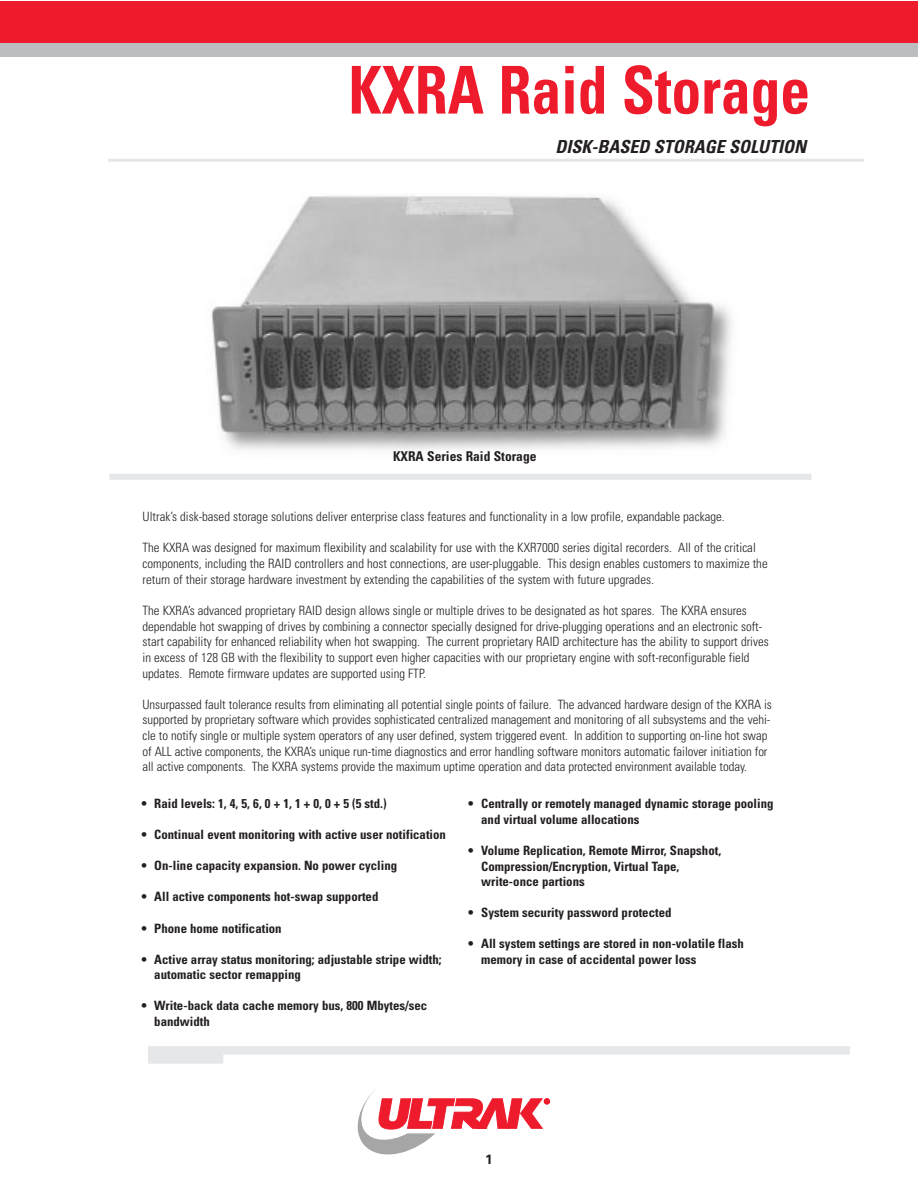
<style>
.page{position:relative;width:918px;height:1188px;background:#fff}
.page>*{position:absolute;margin:0;border:0;box-sizing:border-box;transform-origin:0 0}
.t1{font:700 condensed 66px "Univers";color:#ee1b2c;scale:.9 1}
.t2{font:italic 700 condensed 18px "Univers";color:#231f20}
.t3{font:700 condensed 13.5px "Univers";color:#231f20}
.t4{font:700 13.5px "Univers";color:#231f20}
.t5{font:300 condensed 12.9px/15.6px "Univers";color:#231f20}
.t6{font:700 condensed 12.9px/15.6px "Univers";color:#231f20}
</style>
<div class="page">
<div style="left:0;top:2px;width:918px;height:42px;background:#ee1b2c"></div>
<div style="left:0;top:44px;width:918px;height:13px;background:#bcbdc0"></div>
<svg style="left:357px;top:1090px;width:193px;height:65px"></svg>
<div style="left:110px;top:474px;width:702px;height:6px;background:#e6e7e9"></div>
<img style="left:211px;top:196px;width:522px;height:254px">
<hr style="left:108px;top:159px;width:756px;height:3px;background:#e6e7e9">
<svg style="left:148px;top:1046px;width:702px;height:18px"></svg>
<h1 class="t1" style="left:349px;top:66px;width:514px">KXRA Raid Storage</h1>
<h2 class="t2" style="left:555px;top:140px;width:256px">DISK-BASED STORAGE SOLUTION</h2>
<p class="t3" style="left:393px;top:452px;width:145px">KXRA Series Raid Storage</p>
<p class="t5" style="left:143px;top:510px;width:584px">Ultrak’s disk-based storage solutions deliver enterprise class features and functionality in a low profile, expandable package.</p>
<p class="t5" style="left:143px;top:541px;width:627px">The KXRA was designed for maximum flexibility and scalability for use with the KXR7000 series digital recorders. All of the critical components, including the RAID controllers and host connections, are user-pluggable. This design enables customers to maximize the return of their storage hardware investment by extending the capabilities of the system with future upgrades.</p>
<p class="t5" style="left:143px;top:604px;width:628px">The KXRA’s advanced proprietary RAID design allows single or multiple drives to be designated as hot spares. The KXRA ensures dependable hot swapping of drives by combining a connector specially designed for drive-plugging operations and an electronic soft&shy;start capability for enhanced reliability when hot swapping. The current proprietary RAID architecture has the ability to support drives in excess of 128 GB with the flexibility to support even higher capacities with our proprietary engine with soft-reconfigurable field updates. Remote firmware updates are supported using FTP.</p>
<p class="t5" style="left:143px;top:698px;width:631px">Unsurpassed fault tolerance results from eliminating all potential single points of failure. The advanced hardware design of the KXRA is supported by proprietary software which provides sophisticated centralized management and monitoring of all subsystems and the vehi&shy;cle to notify single or multiple system operators of any user defined, system triggered event. In addition to supporting on-line hot swap of ALL active components, the KXRA’s unique run-time diagnostics and error handling software monitors automatic failover initiation for all active components. The KXRA systems provide the maximum uptime operation and data protected environment available today.</p>
<p class="t6" style="left:141px;top:797px;width:247px">• Raid levels: 1, 4, 5, 6, 0 + 1, 1 + 0, 0 + 5 (5 std.)</p>
<p class="t6" style="left:141px;top:828px;width:306px">• Continual event monitoring with active user notification</p>
<p class="t6" style="left:141px;top:859px;width:257px">• On-line capacity expansion. No power cycling</p>
<p class="t6" style="left:141px;top:890px;width:239px">• All active components hot-swap supported</p>
<p class="t6" style="left:141px;top:921px;width:142px">• Phone home notification</p>
<p class="t6" style="left:154px;top:953px;width:289px;text-indent:-13px">• Active array status monitoring; adjustable stripe width; automatic sector remapping</p>
<p class="t6" style="left:154px;top:999px;width:274px;text-indent:-13px">• Write-back data cache memory bus, 800 Mbytes/sec bandwidth</p>
<p class="t6" style="left:481px;top:797px;width:294px;text-indent:-13px">• Centrally or remotely managed dynamic storage pooling and virtual volume allocations</p>
<p class="t6" style="left:481px;top:844px;width:241px;text-indent:-13px">• Volume Replication, Remote Mirror, Snapshot,<br>Compression/Encryption, Virtual Tape, write-once partions</p>
<p class="t6" style="left:468px;top:906px;width:205px">• System security password protected</p>
<p class="t6" style="left:481px;top:937px;width:264px;text-indent:-13px">• All system settings are stored in non-volatile flash memory in case of accidental power loss</p>
<p class="t4" style="left:485px;top:1154px;width:9px">1</p>
</div>
